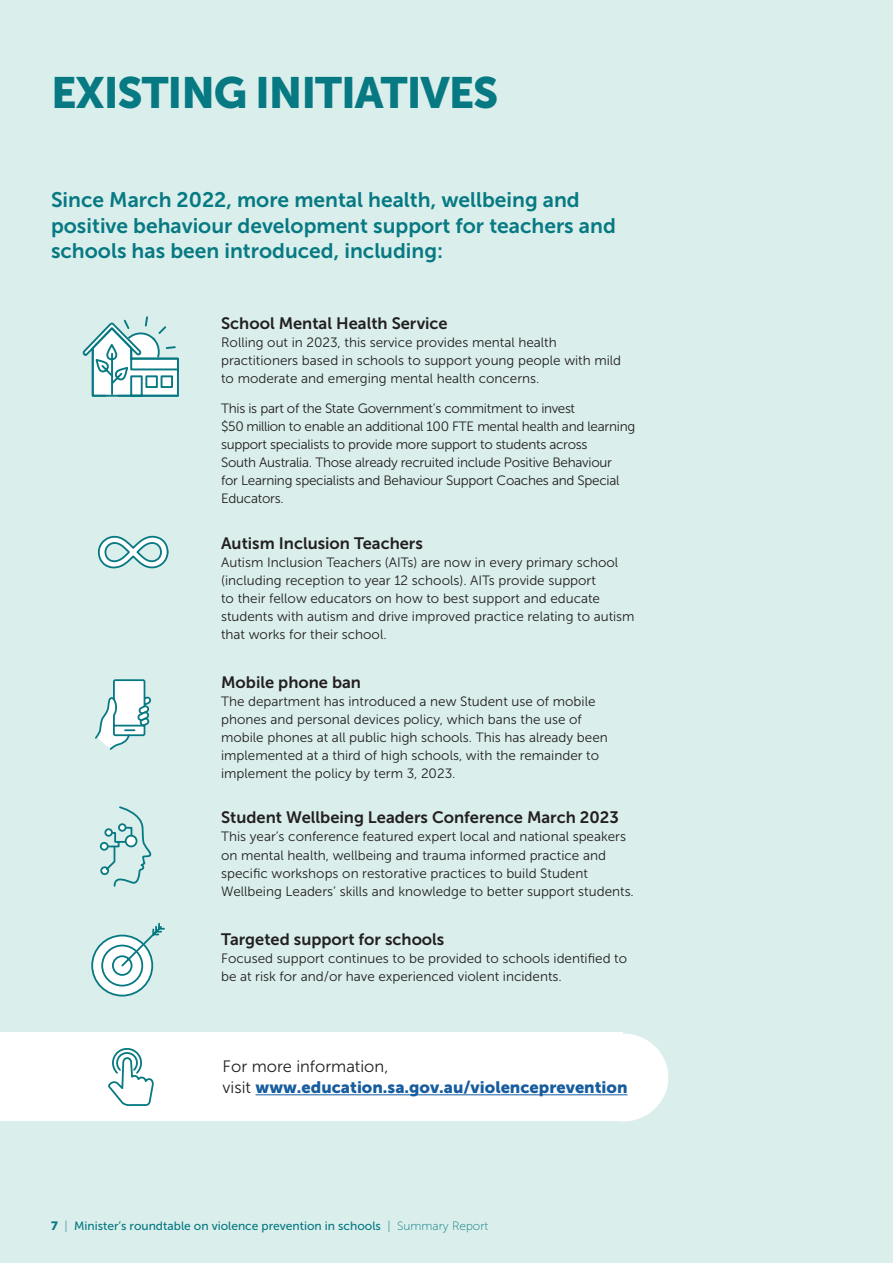
<style>
.page{position:relative;width:893px;height:1263px;background:#daefec}
.page>*{position:absolute;margin:0;border:0;box-sizing:border-box;transform-origin:0 0}
.t1{font:43.5px "Museo Sans 900";letter-spacing:-.025em;color:#077982}
.t2{font:21px/25.5px "Museo Sans 700";color:#077982}
.t3{font:16.5px "Museo Sans 700";color:#231f20}
.t4{font:16.5px/21px "Museo Sans 900";color:#175d9e}
.t5{font:13.5px/18px "Museo Sans 300";color:#231f20}
.t6{font:13.5px/18px "Museo Sans 300";letter-spacing:-.02em;color:#231f20}
.t7{font:12px "Museo Sans 500";color:#077982}
.s1{font-family:"Museo Sans 300";color:#231f20}
.s2{font-family:"Museo Sans 900"}
.s3{font-family:"Museo Sans 100"}
</style>
<div class="page">
<svg style="left:82px;top:316px;width:97px;height:81px"></svg>
<div style="left:101px;top:843px;width:7px;height:7px;background:#fff;border-radius:50%"></div>
<div style="left:100px;top:842px;width:9px;height:9px;border:2px solid #077982;border-radius:50%"></div>
<div style="left:101px;top:867px;width:7px;height:7px;background:#fff;border-radius:50%"></div>
<div style="left:100px;top:866px;width:9px;height:9px;border:2px solid #077982;border-radius:50%"></div>
<svg style="left:104px;top:806px;width:48px;height:81px"></svg>
<svg style="left:91px;top:923px;width:74px;height:74px"></svg>
<svg style="left:97px;top:535px;width:72px;height:34px"></svg>
<svg style="left:95px;top:679px;width:57px;height:71px"></svg>
<div style="left:577px;top:1033px;width:91px;height:88px;background:#fff;border-radius:50%"></div>
<div style="left:0;top:1032px;width:623px;height:89px;background:#fff"></div>
<hr style="left:256px;top:1094px;width:372px;height:1px;background:#175d9e">
<svg style="left:108px;top:1048px;width:46px;height:58px"></svg>
<p class="t1" style="left:51px;top:68px;width:449px">EXISTING INITIATIVES</p>
<p class="t2" style="left:51px;top:187px;width:566px">Since March 2022, more mental health, wellbeing and positive behaviour development support for teachers and schools has been introduced, including:</p>
<p class="t3" style="left:221px;top:314px;width:228px">School Mental Health Service</p>
<p class="t5" style="left:221px;top:333px;width:402px">Rolling out in 2023, this service provides mental health practitioners based in schools to support young people with mild to moderate and emerging mental health concerns.</p>
<p class="t6" style="left:221px;top:400px;width:416px">This is part of the State Government’s commitment to invest<br>$50 million to enable an additional 100 FTE mental health and learning support specialists to provide more support to students across<br>South Australia. Those already recruited include Positive Behaviour<br>for Learning specialists and Behaviour Support Coaches and Special Educators.</p>
<p class="t3" style="left:221px;top:534px;width:203px">Autism Inclusion Teachers</p>
<p class="t5" style="left:221px;top:553px;width:415px">Autism Inclusion Teachers (AITs) are now in every primary school (including reception to year 12 schools). AITs provide support<br>to their fellow educators on how to best support and educate students with autism and drive improved practice relating to autism that works for their school.</p>
<p class="t3" style="left:221px;top:673px;width:141px">Mobile phone ban</p>
<p class="t5" style="left:221px;top:693px;width:388px">The department has introduced a new Student use of mobile phones and personal devices policy, which bans the use of mobile phones at all public high schools. This has already been implemented at a third of high schools, with the remainder to implement the policy by term 3, 2023.</p>
<p class="t3" style="left:221px;top:809px;width:399px">Student Wellbeing Leaders Conference March 2023</p>
<p class="t5" style="left:221px;top:828px;width:414px">This year’s conference featured expert local and national speakers on mental health, wellbeing and trauma informed practice and specific workshops on restorative practices to build Student Wellbeing Leaders’ skills and knowledge to better support students.</p>
<p class="t3" style="left:221px;top:930px;width:225px">Targeted support for schools</p>
<p class="t5" style="left:221px;top:949px;width:408px">Focused support continues to be provided to schools identified to be at risk for and/or have experienced violent incidents.</p>
<p class="t4" style="left:223px;top:1056px;width:406px"><span class="s1">For more information,<br>visit</span> www.education.sa.gov.au/violenceprevention</p>
<p class="t7" style="left:51px;top:1219px;width:439px"><span class="s2">7</span> <span class="s3">|</span> Minister’s roundtable on violence prevention in schools <span class="s3">| Summary Report</span></p>
</div>
